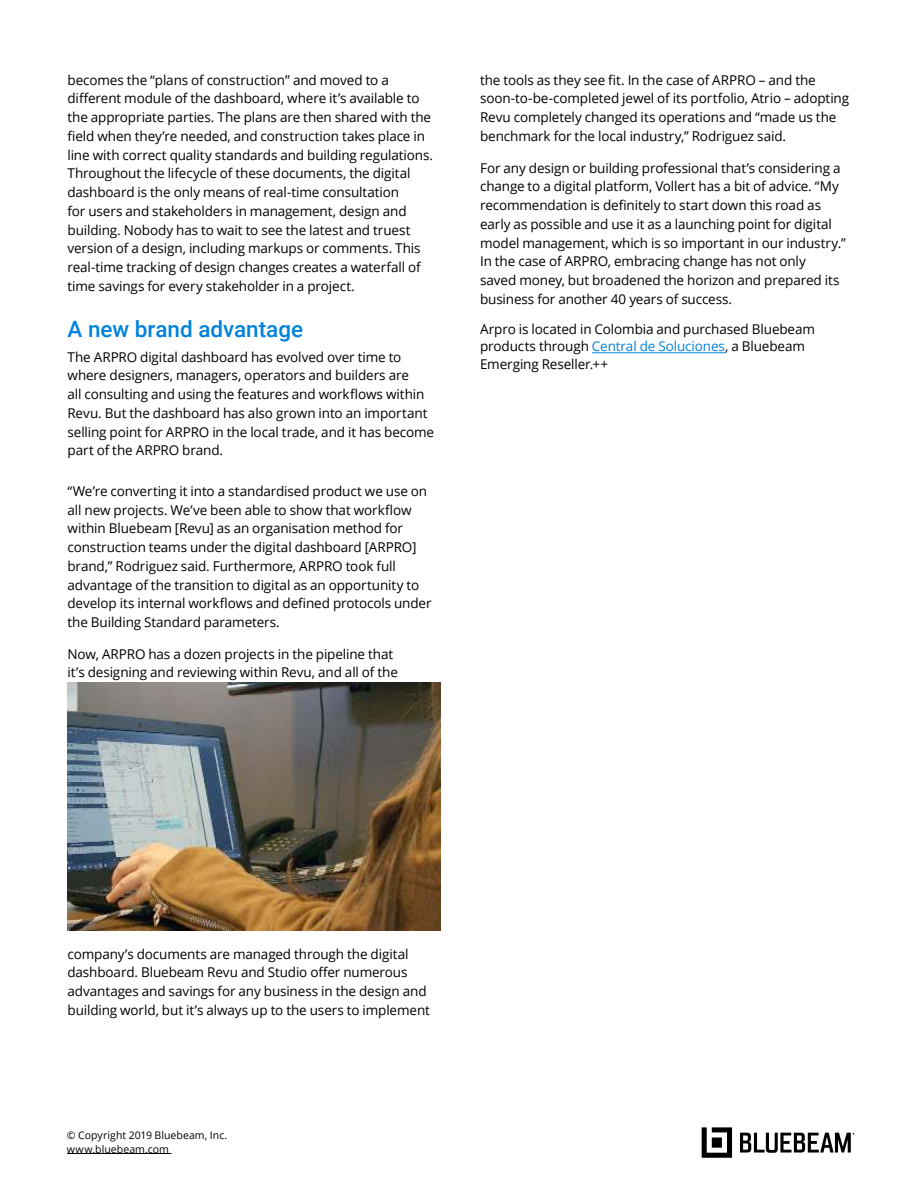
<style>
.page{position:relative;width:918px;height:1188px;background:#fff}
.page>*{position:absolute;margin:0;border:0;box-sizing:border-box;transform-origin:0 0}
.t1{font:500 22.5px "Roboto";color:#0083db}
.t2{font:13.5px/18.8px "Open Sans";letter-spacing:-.01em;color:#000}
.t3{font:10.5px/13.5px "Open Sans";letter-spacing:.005em;color:#000}
.s1{color:#0083db}
</style>
<div class="page">
<hr style="left:67px;top:1153px;width:104px;height:1px;background:#000">
<svg style="left:702px;top:1127px;width:30px;height:31px"></svg>
<svg style="left:740px;top:1133px;width:115px;height:20px"></svg>
<hr style="left:592px;top:352px;width:133px;height:1px;background:#0083db">
<img style="left:68px;top:683px;width:372px;height:248px">
<p class="t2" style="left:68px;top:72px;width:367px">becomes the “plans of construction” and moved to a different module of the dashboard, where it’s available to the appropriate parties. The plans are then shared with the field when they’re needed, and construction takes place in line with correct quality standards and building regulations.<br>Throughout the lifecycle of these documents, the digital dashboard is the only means of real-time consultation<br>for users and stakeholders in management, design and building. Nobody has to wait to see the latest and truest version of a design, including markups or comments. This real-time tracking of design changes creates a waterfall of time savings for every stakeholder in a project.</p>
<h1 class="t1" style="left:68px;top:320px;width:237px">A new brand advantage</h1>
<p class="t2" style="left:68px;top:349px;width:368px">The ARPRO digital dashboard has evolved over time to where designers, managers, operators and builders are<br>all consulting and using the features and workflows within Revu. But the dashboard has also grown into an important selling point for ARPRO in the local trade, and it has become part of the ARPRO brand.</p>
<p class="t2" style="left:68px;top:483px;width:366px">“We’re converting it into a standardised product we use on all new projects. We’ve been able to show that workflow within Bluebeam [Revu] as an organisation method for construction teams under the digital dashboard [ARPRO] brand,” Rodriguez said. Furthermore, ARPRO took full advantage of the transition to digital as an opportunity to develop its internal workflows and defined protocols under the Building Standard parameters.</p>
<p class="t2" style="left:68px;top:646px;width:332px">Now, ARPRO has a dozen projects in the pipeline that it’s designing and reviewing within Revu, and all of the</p>
<p class="t2" style="left:480px;top:70px;width:371px">the tools as they see fit. In the case of ARPRO – and the soon-to-be-completed jewel of its portfolio, Atrio – adopting Revu completely changed its operations and “made us the benchmark for the local industry,” Rodriguez said.</p>
<p class="t2" style="left:480px;top:160px;width:367px">For any design or building professional that’s considering a change to a digital platform, Vollert has a bit of advice. “My recommendation is definitely to start down this road as early as possible and use it as a launching point for digital model management, which is so important in our industry.” In the case of ARPRO, embracing change has not only<br>saved money, but broadened the horizon and prepared its business for another 40 years of success.</p>
<p class="t2" style="left:480px;top:322px;width:336px;line-height:17.2px">Arpro is located in Colombia and purchased Bluebeam products through <span class="s1">Central de Soluciones</span>, a Bluebeam<br>Emerging Reseller.++</p>
<p class="t2" style="left:68px;top:946px;width:364px">company’s documents are managed through the digital dashboard. Bluebeam Revu and Studio offer numerous advantages and savings for any business in the design and building world, but it’s always up to the users to implement</p>
<p class="t3" style="left:67px;top:1130px;width:162px">© Copyright 2019 Bluebeam, Inc. www.bluebeam.com</p>
</div>
